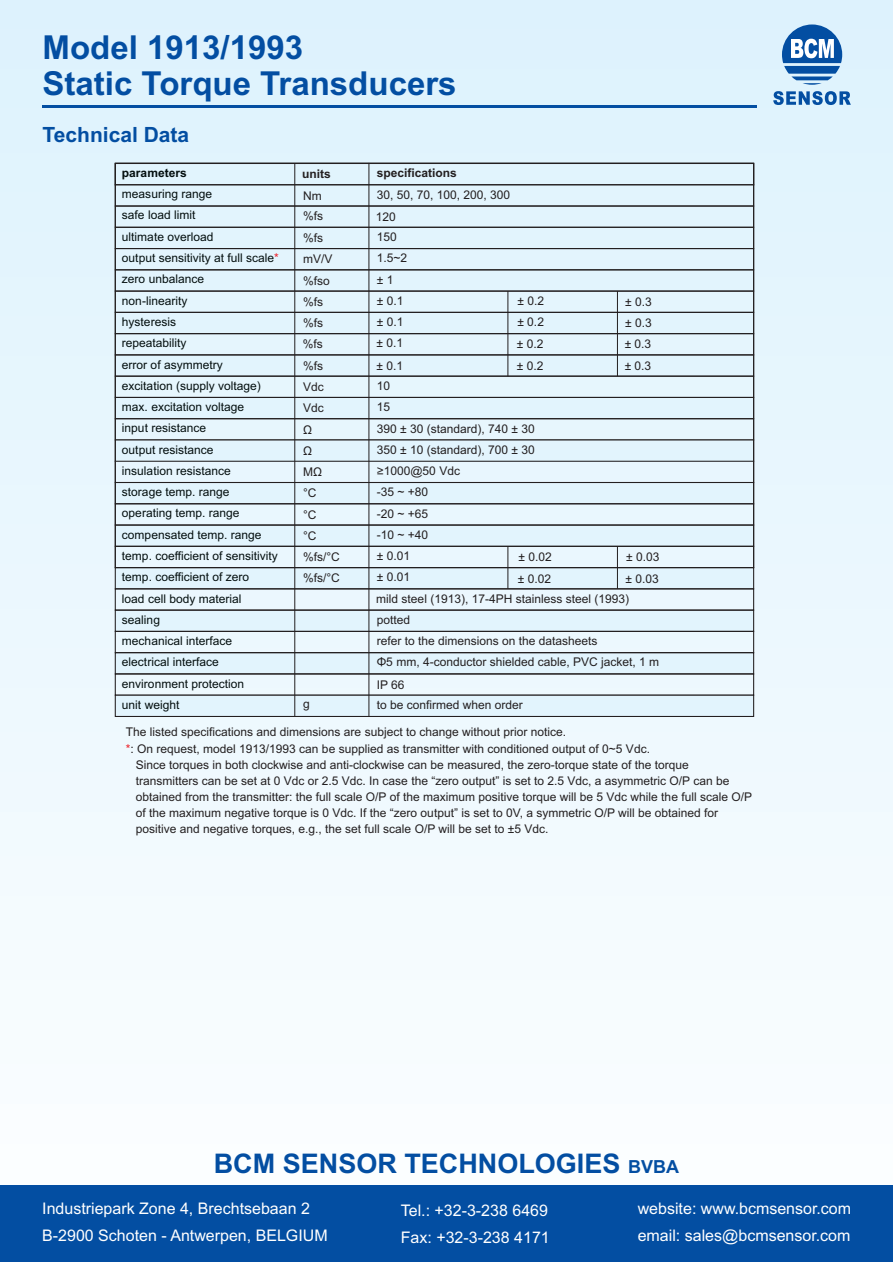
<style>
.page{position:relative;width:893px;height:1262px;background:#fff}
.page>*{position:absolute;margin:0;border:0;box-sizing:border-box;transform-origin:0 0}
.t1{font:700 33px/35.4px "Arial";color:#034ea2}
.t2{font:700 27px "Arial";color:#034ea2}
.t3{font:700 21px "Arial";color:#034ea2}
.t4{font:16.05px/26.8px "Arial";color:#fff}
.t5{font:12px/21.3px "Arial";color:#231f20}
.t6{font:12px/21.3px "Arial";color:#030e0e}
.t7{font:700 12px "Arial";color:#231f20}
.t8{font:700 12px "Arial";color:#030e0e}
.s1{color:#ed1c24}
.s2{font-family:"Arial Unicode MS"}
.s3{font-size:18px}
</style>
<div class="page">
<div style="left:0;top:0;width:893px;height:1262px;background:linear-gradient(to bottom,#dbf0fb,#fdfeff)"></div>
<div style="left:0;top:1185px;width:893px;height:76px;background:#034ea2"></div>
<hr style="left:43px;top:105px;width:713px;height:3px;background:#034ea2">
<svg style="left:773px;top:24px;width:77px;height:81px;background:#87b0d7"></svg>
<div style="left:115px;top:185px;width:638px;height:21px;background:#e2f4fd"></div>
<div style="left:115px;top:227px;width:638px;height:21px;background:#e2f4fd"></div>
<div style="left:115px;top:270px;width:638px;height:21px;background:#e2f4fd"></div>
<div style="left:115px;top:312px;width:638px;height:22px;background:#e2f4fd"></div>
<div style="left:115px;top:355px;width:638px;height:21px;background:#e2f4fd"></div>
<div style="left:115px;top:397px;width:638px;height:22px;background:#e2f4fd"></div>
<div style="left:115px;top:184px;width:639px;height:22px;border:1px solid #231f20"></div>
<div style="left:115px;top:205px;width:639px;height:23px;border:1px solid #231f20"></div>
<div style="left:115px;top:227px;width:639px;height:22px;border:1px solid #231f20"></div>
<div style="left:115px;top:248px;width:639px;height:22px;border:1px solid #231f20"></div>
<div style="left:115px;top:269px;width:639px;height:23px;border:1px solid #231f20"></div>
<div style="left:115px;top:290px;width:639px;height:23px;border:1px solid #231f20"></div>
<div style="left:115px;top:312px;width:639px;height:22px;border:1px solid #231f20"></div>
<div style="left:115px;top:333px;width:639px;height:22px;border:1px solid #231f20"></div>
<div style="left:115px;top:354px;width:639px;height:23px;border:1px solid #231f20"></div>
<div style="left:115px;top:375px;width:639px;height:23px;border:1px solid #231f20"></div>
<div style="left:115px;top:397px;width:639px;height:22px;border:1px solid #231f20"></div>
<div style="left:115px;top:418px;width:639px;height:22px;border:1px solid #231f20"></div>
<div style="left:115px;top:440px;width:638px;height:21px;background:#e2f4fd"></div>
<div style="left:115px;top:482px;width:638px;height:22px;background:#e2f4fd"></div>
<div style="left:115px;top:525px;width:638px;height:21px;background:#e2f4fd"></div>
<div style="left:115px;top:567px;width:638px;height:22px;background:#e2f4fd"></div>
<div style="left:115px;top:610px;width:638px;height:21px;background:#e2f4fd"></div>
<div style="left:115px;top:652px;width:638px;height:22px;background:#e2f4fd"></div>
<div style="left:115px;top:524px;width:639px;height:23px;border:1px solid #231f20"></div>
<div style="left:115px;top:546px;width:639px;height:22px;border:1px solid #231f20"></div>
<div style="left:115px;top:588px;width:639px;height:22px;border:1px solid #231f20"></div>
<div style="left:115px;top:609px;width:639px;height:23px;border:1px solid #231f20"></div>
<div style="left:115px;top:631px;width:639px;height:22px;border:1px solid #231f20"></div>
<div style="left:115px;top:652px;width:639px;height:22px;border:1px solid #231f20"></div>
<div style="left:115px;top:673px;width:639px;height:22px;border:1px solid #231f20"></div>
<svg style="left:114px;top:694px;width:640px;height:23px;background:#cddde5"></svg>
<hr style="left:294px;top:163px;width:1px;height:553px;background:#231f20">
<hr style="left:368px;top:163px;width:1px;height:553px;background:#231f20">
<div style="left:115px;top:439px;width:639px;height:23px;border:1px solid #231f20"></div>
<div style="left:115px;top:482px;width:639px;height:22px;border:1px solid #231f20"></div>
<hr style="left:507px;top:291px;width:1px;height:85px;background:#231f20">
<hr style="left:617px;top:291px;width:1px;height:85px;background:#231f20">
<hr style="left:507px;top:546px;width:1px;height:43px;background:#231f20">
<hr style="left:617px;top:546px;width:1px;height:43px;background:#231f20">
<h1 class="t1" style="left:43px;top:33px;width:415px">Model 1913/1993<br>Static Torque Transducers</h1>
<h3 class="t3" style="left:43px;top:127px;width:148px">Technical Data</h3>
<p class="t8" style="left:122px;top:168px;width:66px">parameters</p>
<p class="t7" style="left:302px;top:170px;width:30px">units</p>
<p class="t7" style="left:377px;top:169px;width:82px">specifications</p>
<p class="t6" style="left:122px;top:205px;width:75px">safe load limit</p>
<p class="t5" style="left:303px;top:206px;width:22px">%fs</p>
<p class="t5" style="left:376px;top:207px;width:22px">120</p>
<p class="t6" style="left:122px;top:227px;width:93px">ultimate overload</p>
<p class="t5" style="left:303px;top:228px;width:22px">%fs</p>
<p class="t5" style="left:377px;top:227px;width:22px">150</p>
<p class="t6" style="left:122px;top:248px;width:158px">output sensitivity at full scale<span class="s1">*</span></p>
<p class="t5" style="left:303px;top:250px;width:31px">mV/V</p>
<p class="t5" style="left:377px;top:249px;width:32px">1.5~2</p>
<p class="t6" style="left:122px;top:270px;width:84px">zero unbalance</p>
<p class="t5" style="left:303px;top:271px;width:28px">%fso</p>
<p class="t5" style="left:377px;top:270px;width:18px">± 1</p>
<p class="t6" style="left:122px;top:291px;width:67px">non-linearity</p>
<p class="t5" style="left:303px;top:292px;width:22px">%fs</p>
<p class="t5" style="left:377px;top:291px;width:28px">± 0.1</p>
<p class="t6" style="left:122px;top:312px;width:56px">hysteresis</p>
<p class="t5" style="left:303px;top:313px;width:22px">%fs</p>
<p class="t5" style="left:377px;top:312px;width:28px">± 0.1</p>
<p class="t6" style="left:122px;top:333px;width:66px">repeatability</p>
<p class="t5" style="left:303px;top:335px;width:22px">%fs</p>
<p class="t5" style="left:376px;top:334px;width:28px">± 0.1</p>
<p class="t6" style="left:122px;top:376px;width:140px">excitation (supply voltage)</p>
<p class="t5" style="left:303px;top:377px;width:22px">Vdc</p>
<p class="t5" style="left:377px;top:376px;width:15px">10</p>
<p class="t6" style="left:122px;top:185px;width:92px">measuring range</p>
<p class="t5" style="left:303px;top:186px;width:20px">Nm</p>
<p class="t5" style="left:377px;top:185px;width:135px">30, 50, 70, 100, 200, 300</p>
<p class="t5" style="left:517px;top:291px;width:28px">± 0.2</p>
<p class="t5" style="left:625px;top:292px;width:28px">± 0.3</p>
<p class="t5" style="left:624px;top:335px;width:28px">± 0.3</p>
<p class="t5" style="left:517px;top:312px;width:28px">± 0.2</p>
<p class="t5" style="left:625px;top:313px;width:28px">± 0.3</p>
<p class="t5" style="left:517px;top:334px;width:28px">± 0.2</p>
<p class="t6" style="left:122px;top:355px;width:102px">error of asymmetry</p>
<p class="t5" style="left:303px;top:356px;width:22px">%fs</p>
<p class="t5" style="left:376px;top:356px;width:28px">± 0.1</p>
<p class="t5" style="left:517px;top:356px;width:28px">± 0.2</p>
<p class="t5" style="left:624px;top:356px;width:28px">± 0.3</p>
<p class="t6" style="left:122px;top:397px;width:124px">max. excitation voltage</p>
<p class="t5" style="left:303px;top:398px;width:22px">Vdc</p>
<p class="t5" style="left:377px;top:397px;width:15px">15</p>
<p class="t6" style="left:122px;top:418px;width:86px">input resistance</p>
<p class="t5" style="left:303px;top:420px;width:10px">Ω</p>
<p class="t5" style="left:377px;top:419px;width:159px">390 ± 30 (standard), 740 ± 30</p>
<p class="t6" style="left:122px;top:440px;width:93px">output resistance</p>
<p class="t5" style="left:303px;top:441px;width:10px">Ω</p>
<p class="t5" style="left:377px;top:440px;width:159px">350 ± 10 (standard), 700 ± 30</p>
<p class="t6" style="left:122px;top:461px;width:110px">insulation resistance</p>
<p class="t5" style="left:303px;top:462px;width:20px">MΩ</p>
<p class="t5" style="left:377px;top:461px;width:85px"><span class="s2">≥10</span>00@50 Vdc</p>
<p class="t6" style="left:122px;top:482px;width:109px">storage temp. range</p>
<p class="t5" style="left:303px;top:483px;width:15px">°C</p>
<p class="t5" style="left:377px;top:482px;width:53px">-35 ~ +80</p>
<p class="t6" style="left:122px;top:503px;width:119px">operating temp. range</p>
<p class="t5" style="left:303px;top:505px;width:15px">°C</p>
<p class="t5" style="left:377px;top:504px;width:53px">-20 ~ +65</p>
<p class="t6" style="left:122px;top:525px;width:141px">compensated temp. range</p>
<p class="t5" style="left:303px;top:526px;width:15px">°C</p>
<p class="t5" style="left:377px;top:525px;width:53px">-10 ~ +40</p>
<p class="t6" style="left:122px;top:546px;width:157px">temp. coefficient of sensitivity</p>
<p class="t5" style="left:303px;top:547px;width:38px">%fs/°C</p>
<p class="t5" style="left:377px;top:546px;width:35px">± 0.01</p>
<p class="t6" style="left:122px;top:589px;width:121px">load cell body material</p>
<p class="t5" style="left:376px;top:589px;width:254px">mild steel (1913), 17-4PH stainless steel (1993)</p>
<p class="t5" style="left:518px;top:547px;width:35px">± 0.02</p>
<p class="t5" style="left:626px;top:547px;width:35px">± 0.03</p>
<p class="t6" style="left:122px;top:567px;width:129px">temp. coefficient of zero</p>
<p class="t5" style="left:303px;top:568px;width:38px">%fs/°C</p>
<p class="t5" style="left:377px;top:567px;width:35px">± 0.01</p>
<p class="t5" style="left:518px;top:569px;width:35px">± 0.02</p>
<p class="t5" style="left:625px;top:569px;width:35px">± 0.03</p>
<p class="t6" style="left:122px;top:610px;width:124px">sealing<br>mechanical interface electrical interface environment protection</p>
<p class="t5" style="left:377px;top:610px;width:284px">potted<br>refer to the dimensions on the datasheets<br>Φ5 mm, 4-conductor shielded cable, PVC jacket, 1 m</p>
<p class="t5" style="left:377px;top:675px;width:29px">IP 66</p>
<p class="t6" style="left:122px;top:695px;width:59px">unit weight</p>
<p class="t5" style="left:303px;top:694px;width:8px">g</p>
<p class="t5" style="left:377px;top:695px;width:148px">to be confirmed when order</p>
<p class="t5" style="left:126px;top:722px;width:442px">The listed specifications and dimensions are subject to change without prior notice.</p>
<p class="t5" style="left:126px;top:738px;width:525px"><span class="s1">*</span>: On request, model 1913/1993 can be supplied as transmitter with conditioned output of 0~5 Vdc.</p>
<p class="t5" style="left:136px;top:755px;width:554px">Since torques in both clockwise and anti-clockwise can be measured, the zero-torque state of the torque</p>
<p class="t5" style="left:136px;top:771px;width:595px">transmitters can be set at 0 Vdc or 2.5 Vdc. In case the “zero output” is set to 2.5 Vdc, a asymmetric O/P can be</p>
<p class="t5" style="left:136px;top:787px;width:618px">obtained from the transmitter: the full scale O/P of the maximum positive torque will be 5 Vdc while the full scale O/P</p>
<p class="t5" style="left:136px;top:803px;width:584px">of the maximum negative torque is 0 Vdc. If the “zero output” is set to 0V, a symmetric O/P will be obtained for</p>
<p class="t5" style="left:136px;top:819px;width:414px">positive and negative torques, e.g., the set full scale O/P will be set to ±5 Vdc.</p>
<h2 class="t2" style="left:214px;top:1153px;width:467px">BCM SENSOR TECHNOLOGIES <span class="s3">BVBA</span></h2>
<h3 class="t4" style="left:42px;top:1196px;width:287px">Industriepark Zone 4, Brechtsebaan 2<br>B-2900 Schoten - Antwerpen, BELGIUM</h3>
<h3 class="t4" style="left:401px;top:1198px;width:150px">Tel.: +32-3-238 6469<br>Fax: +32-3-238 4171</h3>
<h3 class="t4" style="left:637px;top:1196px;width:215px">website: www.bcmsensor.com email: sales@bcmsensor.com</h3>
</div>
